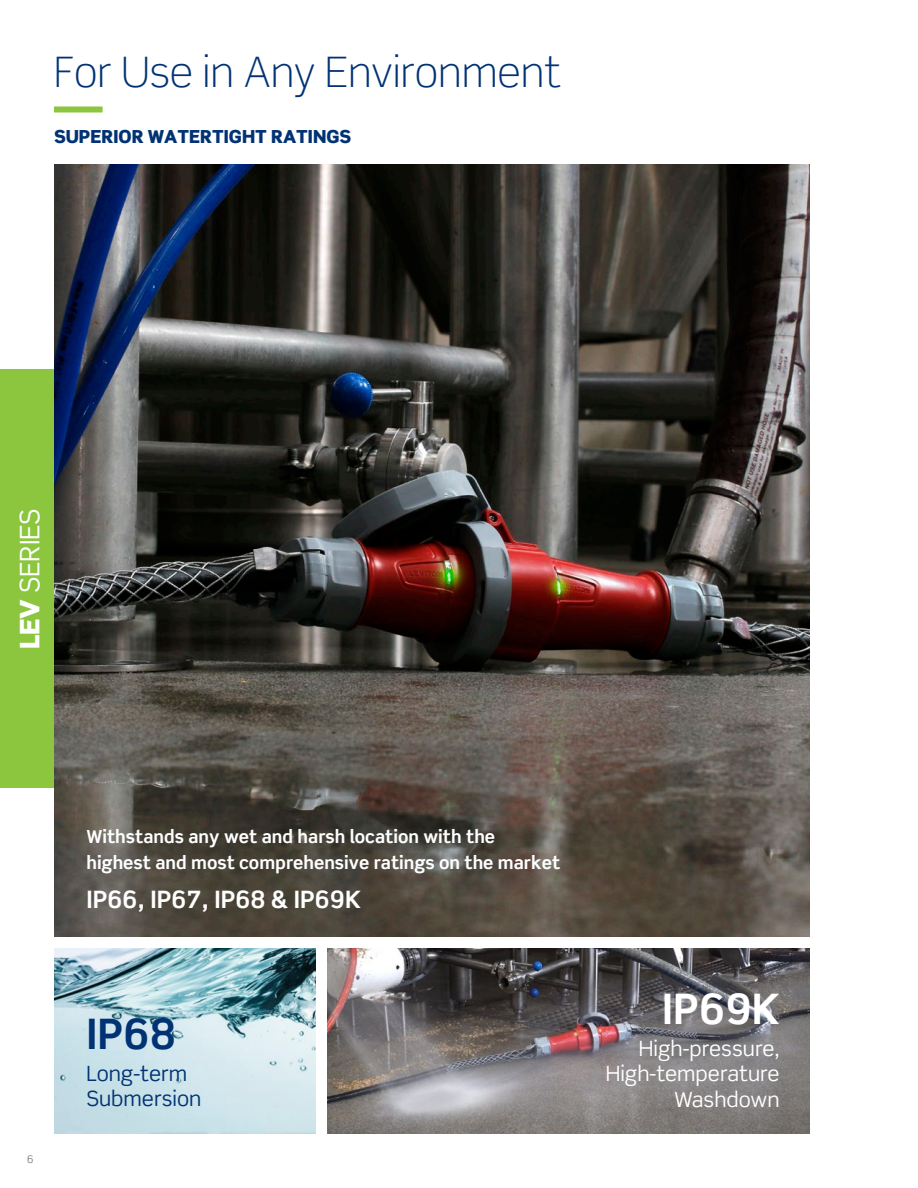
<style>
.page{position:relative;width:918px;height:1188px;background:#fff}
.page>*{position:absolute;margin:0;border:0;box-sizing:border-box;transform-origin:0 0}
.t1{font:300 42px "Scene Std";color:#013374}
.t2{font:700 42px "Scene Std";color:#fff}
.t3{font:700 42px "Scene Std";color:#013374}
.t4{font:27px "Scene Std";letter-spacing:-.01em;color:#fff}
.t5{font:700 24px "Scene Std";color:#fff}
.t6{font:21px/25.2px "Scene Std";color:#fff;text-align:right}
.t7{font:21px "Scene Std";color:#013374}
.t8{font:700 18px/25.5px "Scene Std";color:#fff}
.t9{font:900 18px "Scene Std";color:#013374}
.t10{font:10.5px "Scene Std";color:#808285}
.s1{font-weight:900}
</style>
<div class="page">
<img style="left:54px;top:948px;width:262px;height:186px">
<img style="left:328px;top:948px;width:482px;height:186px">
<img style="left:54px;top:164px;width:756px;height:772px">
<div style="left:54px;top:106px;width:49px;height:6px;background:#8bc63e"></div>
<div style="left:0;top:370px;width:54px;height:418px;background:#8bc63e"></div>
<p class="t1" style="left:54px;top:46px;width:508px">For Use in Any Environment</p>
<p class="t9" style="left:54px;top:125px;width:299px">SUPERIOR WATERTIGHT RATINGS</p>
<p class="t4" style="left:13px;top:649px;width:142px;rotate:-90deg"><span class="s1">LEV</span> SERIES</p>
<p class="t10" style="left:27px;top:1152px;width:8px">6</p>
<p class="t8" style="left:86px;top:824px;width:475px">Withstands any wet and harsh location with the highest and most comprehensive ratings on the market</p>
<p class="t5" style="left:86px;top:884px;width:276px">IP66, IP67, IP68 &amp; IP69K</p>
<p class="t3" style="left:86px;top:1008px;width:91px">IP68</p>
<p class="t7" style="left:86px;top:1061px;width:102px">Long-term</p>
<p class="t7" style="left:86px;top:1086px;width:117px">Submersion</p>
<p class="t2" style="left:662px;top:983px;width:119px">IP69K</p>
<p class="t6" style="left:606px;top:1036px;width:175px">High-pressure,<br>High-temperature<br>Washdown</p>
</div>
